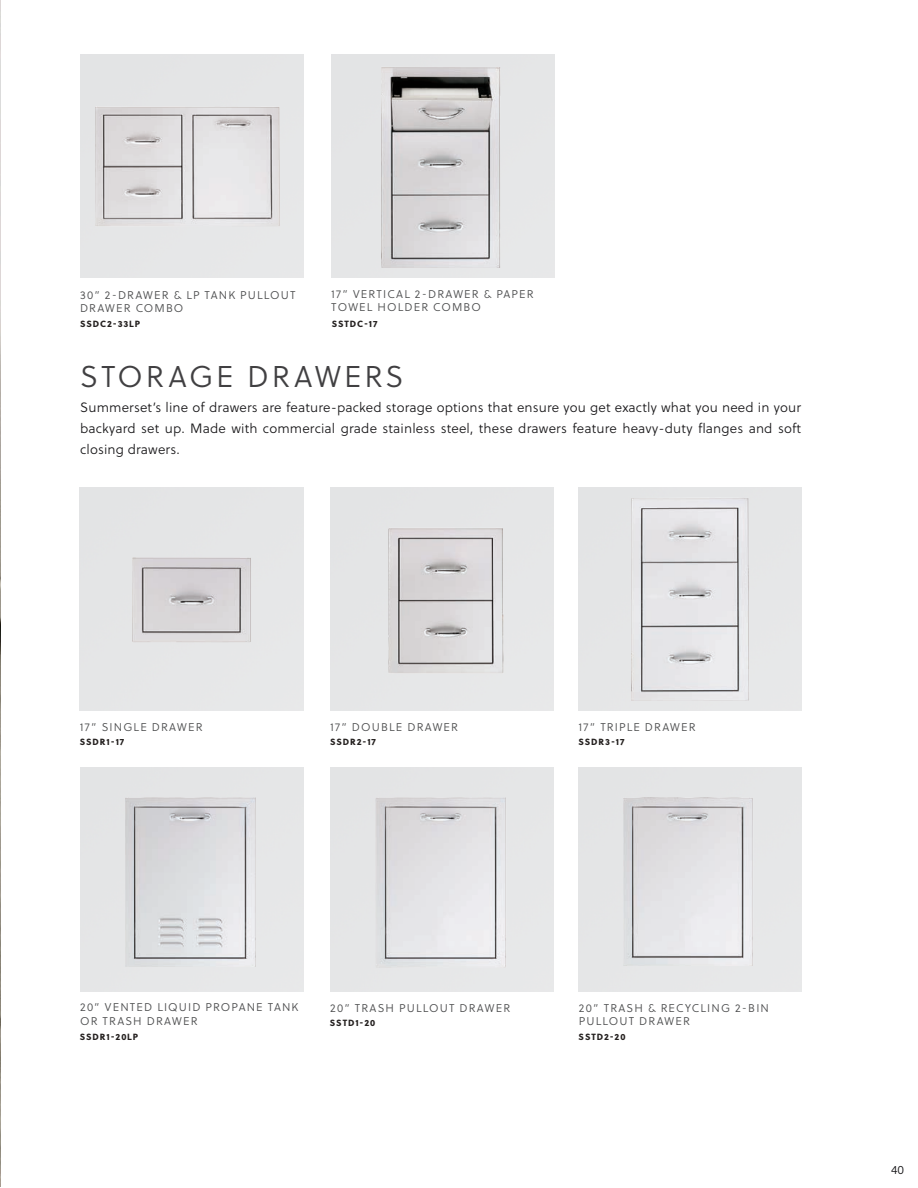
<style>
.page{position:relative;width:918px;height:1188px;background:#fff}
.page>*{position:absolute;margin:0;border:0;box-sizing:border-box;transform-origin:0 0}
.t1{font:30px "Soleil Lt";letter-spacing:.1em;color:#414042}
.t2{font:13.5px/21px "Soleil Lt";letter-spacing:.01em;color:#181719;text-align:justify}
.t3{font:12px "Soleil Lt";color:#181719}
.t4{font:11.25px/13.5px "Soleil Lt";letter-spacing:.1em;color:#4b4c4d}
.t5{font:9px "Soleil Xb";letter-spacing:.1em;color:#24201f}
</style>
<div class="page">
<img style="left:381px;top:63px;width:122px;height:205px">
<img style="left:0;top:0;width:1px;height:1187px">
<img style="left:95px;top:104px;width:187px;height:122px">
<img style="left:132px;top:556px;width:119px;height:86px">
<img style="left:388px;top:525px;width:116px;height:148px">
<img style="left:630px;top:497px;width:120px;height:204px">
<img style="left:125px;top:793px;width:133px;height:174px">
<img style="left:376px;top:793px;width:132px;height:174px">
<img style="left:624px;top:793px;width:131px;height:172px">
<p class="t4" style="left:331px;top:287px;width:204px">17” VERTICAL 2-DRAWER &amp; PAPER<br>TOWEL HOLDER COMBO</p>
<p class="t5" style="left:332px;top:316px;width:47px">SSTDC-17</p>
<p class="t4" style="left:80px;top:288px;width:217px">30” 2-DRAWER &amp; LP TANK PULLOUT<br>DRAWER COMBO</p>
<p class="t5" style="left:80px;top:317px;width:62px">SSDC2-33LP</p>
<h1 class="t1" style="left:80px;top:356px;width:325px">STORAGE DRAWERS</h1>
<p class="t2" style="left:80px;top:397px;width:722px">Summerset’s line of drawers are feature-packed storage options that ensure you get exactly what you need in your backyard set up. Made with commercial grade stainless steel, these drawers feature heavy-duty flanges and soft closing drawers.</p>
<p class="t4" style="left:80px;top:720px;width:124px">17” SINGLE DRAWER</p>
<p class="t5" style="left:80px;top:735px;width:46px">SSDR1-17</p>
<p class="t4" style="left:330px;top:720px;width:129px">17” DOUBLE DRAWER</p>
<p class="t5" style="left:330px;top:735px;width:47px">SSDR2-17</p>
<p class="t4" style="left:579px;top:720px;width:119px">17” TRIPLE DRAWER</p>
<p class="t5" style="left:579px;top:735px;width:47px">SSDR3-17</p>
<p class="t4" style="left:80px;top:1001px;width:220px">20” VENTED LIQUID PROPANE TANK<br>OR TRASH DRAWER</p>
<p class="t5" style="left:80px;top:1030px;width:60px">SSDR1-20LP</p>
<p class="t4" style="left:330px;top:1001px;width:182px">20” TRASH PULLOUT DRAWER</p>
<p class="t4" style="left:579px;top:1001px;width:192px">20” TRASH &amp; RECYCLING 2-BIN<br>PULLOUT DRAWER</p>
<p class="t5" style="left:330px;top:1016px;width:47px">SSTD1-20</p>
<p class="t5" style="left:579px;top:1030px;width:48px">SSTD2-20</p>
<p class="t3" style="left:891px;top:1162px;width:15px">40</p>
</div>
